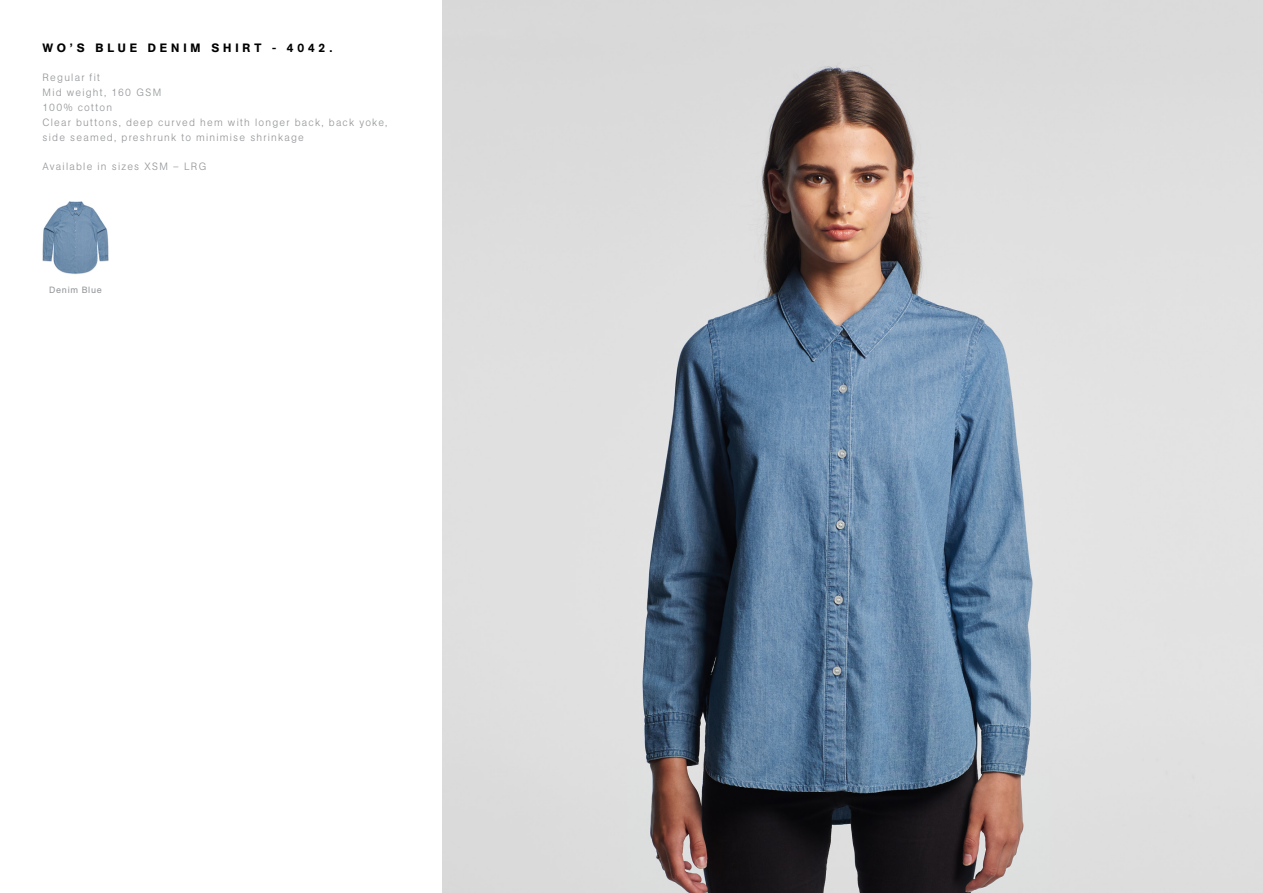
<style>
.page{position:relative;width:1263px;height:893px;background:#fff}
.page>*{position:absolute;margin:0;border:0;box-sizing:border-box;transform-origin:0 0}
.t1{font:500 12px "AG Book Pro";letter-spacing:.33em;color:#000}
.t2{font:300 10.5px/15px "AG Book Pro";letter-spacing:.115em;color:#939598}
.t3{font:9px "AG Book Pro";letter-spacing:.075em;color:#939598}
</style>
<div class="page">
<img style="left:442px;top:0;width:821px;height:893px">
<img style="left:42px;top:201px;width:67px;height:73px">
<p class="t1" style="left:43px;top:40px;width:291px">WO’S BLUE DENIM SHIRT - 4042.</p>
<p class="t2" style="left:43px;top:69px;width:346px">Regular fit<br>Mid weight, 160 GSM<br>100% cotton<br>Clear buttons, deep curved hem with longer back, back yoke, side seamed, preshrunk to minimise shrinkage</p>
<p class="t2" style="left:43px;top:158px;width:165px">Available in sizes XSM – LRG</p>
<p class="t3" style="left:49px;top:284px;width:54px">Denim Blue</p>
</div>
